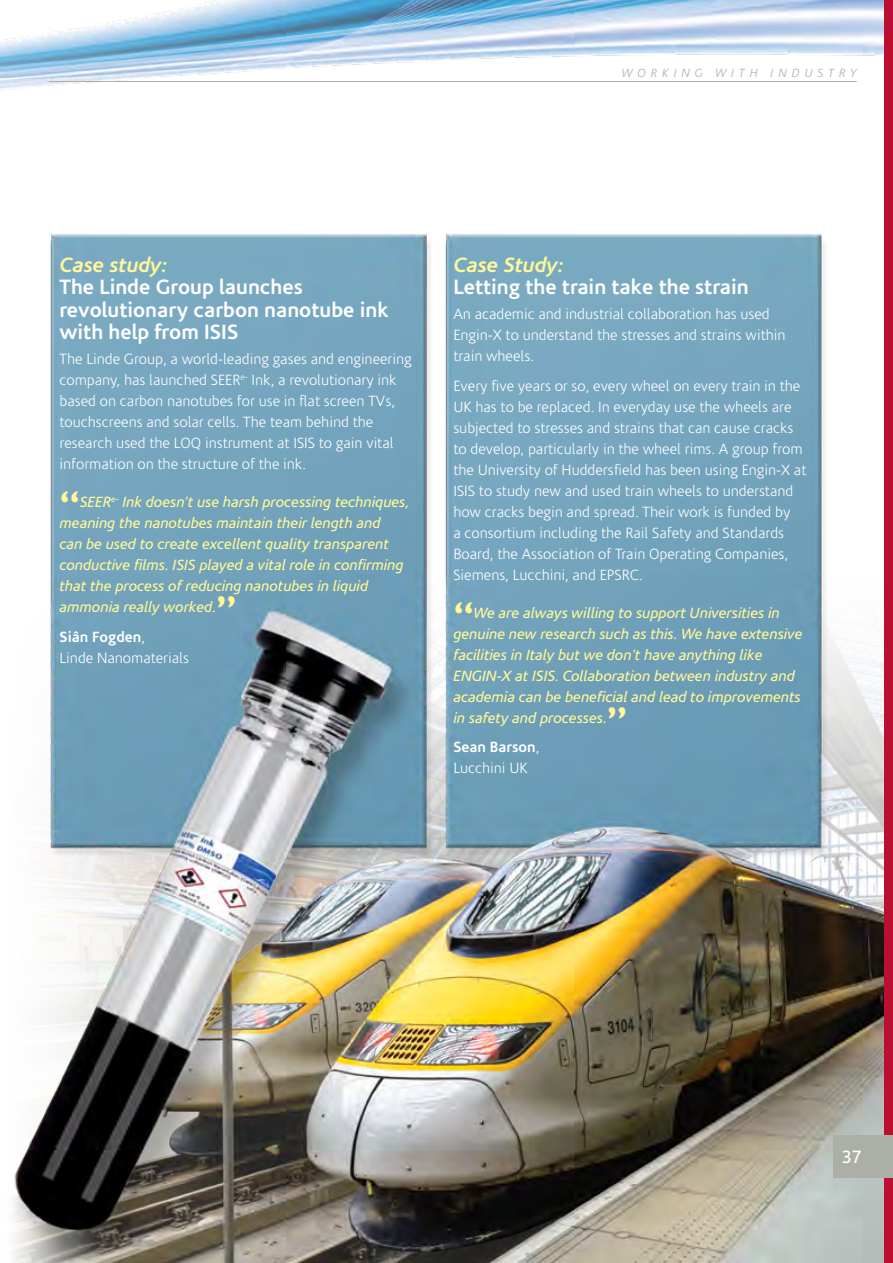
<style>
.page{position:relative;width:893px;height:1263px;background:#fff}
.page>*{position:absolute;margin:0;border:0;box-sizing:border-box;transform-origin:0 0}
.t1{font:700 36px "M Gill Sans";color:#fff799}
.t2{font:700 21px/22.5px "Corisande";color:#fff}
.t3{font:italic 700 21px "Corisande";color:#fff799}
.t4{font:18px "Corisande";color:#fff}
.t5{font:300 15px/21px "Corisande";color:#fff}
.t6{font:italic 15px/21px "Corisande";color:#fff799}
.t7{font:italic 300 12px "Corisande";letter-spacing:.415em;color:#acafa6}
.s1{font-weight:700}
</style>
<div class="page">
<img style="left:0;top:0;width:884px;height:1263px">
<div style="left:884px;top:0;width:9px;height:1263px;background:#ba0f31"></div>
<hr style="left:49px;top:81px;width:808px;height:1px;background:#acafa6">
<div style="left:833px;top:1135px;width:60px;height:43px;background:#acafa6"></div>
<p class="t7" style="left:622px;top:67px;width:128px">WORK ING WITH</p>
<p class="t7" style="left:771px;top:67px;width:58px">IND USTRY</p>
<h2 class="t3" style="left:60px;top:253px;width:109px">Case study:</h2>
<h2 class="t2" style="left:60px;top:276px;width:331px">The Linde Group launches revolutionary carbon nanotube ink with help from ISIS</h2>
<p class="t5" style="left:60px;top:349px;width:354px">The Linde Group, a world-leading gases and engineering company, has launched SEER<sup>e-</sup> Ink, a revolutionary ink based on carbon nanotubes for use in flat screen TVs, touchscreens and solar cells. The team behind the research used the LOQ instrument at ISIS to gain vital information on the structure of the ink.</p>
<h1 class="t1" style="left:60px;top:484px;width:22px">“</h1>
<p class="t6" style="left:60px;top:492px;width:351px;text-indent:20px">SEER<sup>e-</sup> Ink doesn’t use harsh processing techniques, meaning the nanotubes maintain their length and<br>can be used to create excellent quality transparent conductive films. ISIS played a vital role in confirming that the process of reducing nanotubes in liquid ammonia really worked.</p>
<h1 class="t1" style="left:216px;top:589px;width:22px">”</h1>
<p class="t5" style="left:60px;top:627px;width:131px"><span class="s1">Siân Fogden</span>,<br>Linde Nanomaterials</p>
<h2 class="t3" style="left:453px;top:253px;width:112px">Case Study:</h2>
<h2 class="t2" style="left:453px;top:276px;width:297px">Letting the train take the strain</h2>
<p class="t5" style="left:453px;top:304px;width:334px">An academic and industrial collaboration has used<br>Engin-X to understand the stresses and strains within train wheels.</p>
<p class="t5" style="left:453px;top:376px;width:355px">Every five years or so, every wheel on every train in the UK has to be replaced. In everyday use the wheels are subjected to stresses and strains that can cause cracks to develop, particularly in the wheel rims. A group from the University of Huddersfield has been using Engin-X at ISIS to study new and used train wheels to understand how cracks begin and spread. Their work is funded by<br>a consortium including the Rail Safety and Standards Board, the Association of Train Operating Companies, Siemens, Lucchini, and EPSRC.</p>
<h1 class="t1" style="left:453px;top:595px;width:22px">“</h1>
<p class="t6" style="left:453px;top:603px;width:351px;text-indent:20px">We are always willing to support Universities in genuine new research such as this. We have extensive facilities in Italy but we don’t have anything like ENGIN-X at ISIS. Collaboration between industry and academia can be beneficial and lead to improvements in safety and processes.</p>
<h1 class="t1" style="left:607px;top:700px;width:22px">”</h1>
<p class="t5" style="left:453px;top:737px;width:88px"><span class="s1">Sean Barson</span>,<br>Lucchini UK</p>
<p class="t4" style="left:842px;top:1147px;width:21px">37</p>
</div>
